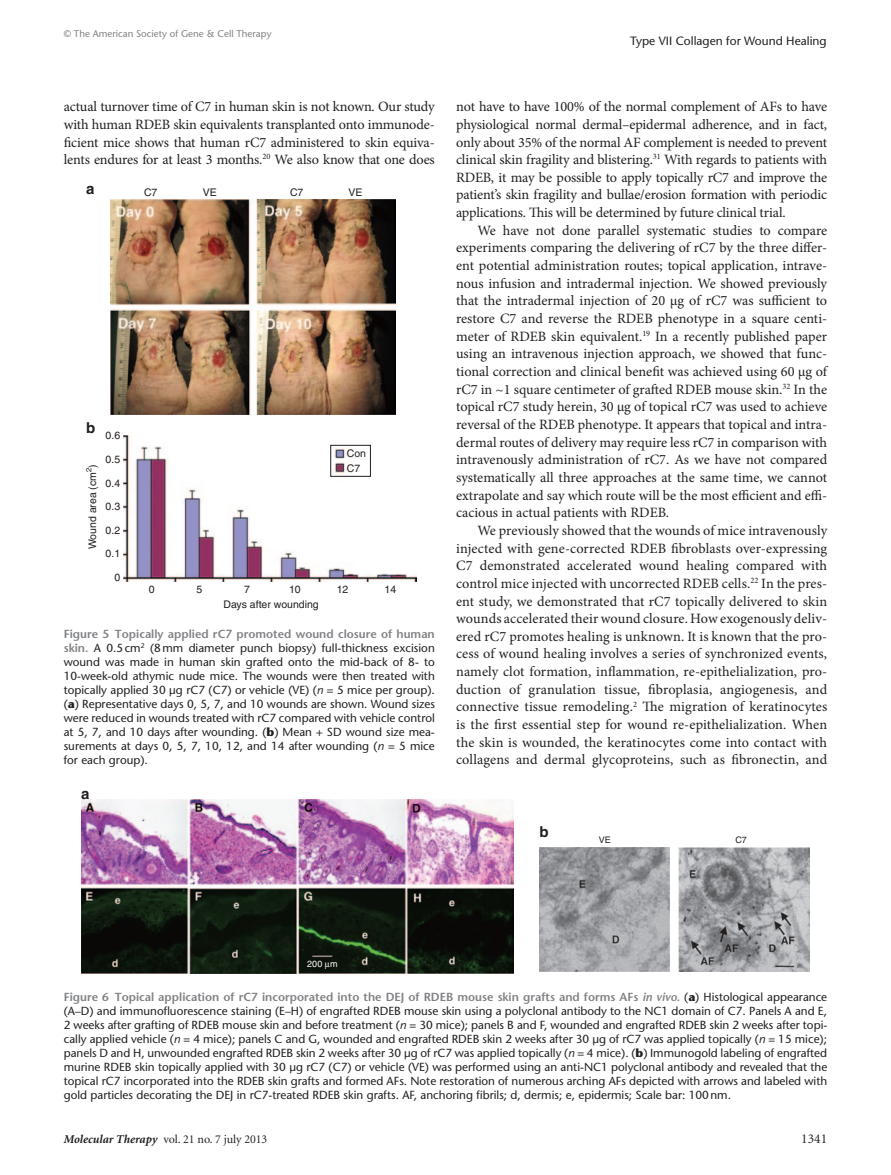
<style>
.page{position:relative;width:891px;height:1175px;background:#fff}
.page>*{position:absolute;margin:0;border:0;box-sizing:border-box;transform-origin:0 0}
.t1{font:700 15px "Helvetica";color:#231f20}
.t2{font:14.25px/17.7px "Minion Pro";letter-spacing:-.005em;color:#231f20;text-align:justify}
.t3{font:13.5px "Minion";color:#231f20}
.t4{font:12px "Minion";color:#231f20}
.t5{font:12px "Stone Sans";color:#231f20}
.t6{font:11.7px/14.1px "Stone Sans";color:#231f20;text-align:justify}
.t7{font:600 11.7px "ITC Stone Sans";color:#808285}
.t8{font:10.5px/15.9px "Helvetica";color:#231f20}
.t9{font:9.75px "Stone Sans";color:#808285}
.t10{font:9px "Helvetica";color:#fff}
.t11{font:9px "Helvetica";color:#231f20}
.s1{font-family:"ITC Stone Sans";font-weight:600;color:#808285}
.s2{font-style:italic}
.s3{font-weight:700}
.s4{font-family:"Stone Sans";font-style:italic}
.s5{font-family:"Stone Sans";font-weight:400;color:#231f20}
.s6{font-family:"Stone Sans";font-weight:700;color:#231f20}
.s7{font-weight:700;font-style:italic}
</style>
<div class="page">
<img style="left:110px;top:200px;width:286px;height:215px">
<img style="left:124px;top:435px;width:292px;height:147px">
<div style="left:330px;top:445px;width:41px;height:32px;border:1px solid #231f20"></div>
<img style="left:81px;top:799px;width:433px;height:174px">
<img style="left:539px;top:848px;width:271px;height:123px">
<svg style="left:325px;top:962px;width:5px;height:7px"></svg>
<p class="t9" style="left:64px;top:28px;width:209px">© The American Society of Gene &amp; Cell Therapy</p>
<p class="t5" style="left:630px;top:34px;width:198px">Type VII Collagen for Wound Healing</p>
<p class="t2" style="left:64px;top:98px;width:373px">actual turnover time of C7 in human skin is not known. Our study with human RDEB skin equivalents transplanted onto immunode&shy;ficient mice shows that human rC7 administered to skin equiva&shy;lents endures for at least 3 months.<sup>20</sup> We also know that one does</p>
<p class="t2" style="left:456px;top:98px;width:373px">not have to have 100% of the normal complement of AFs to have physiological normal dermal–epidermal adherence, and in fact, only about 35% of the normal AF complement is needed to prevent clinical skin fragility and blistering.<sup>31</sup> With regards to patients with RDEB, it may be possible to apply topically rC7 and improve the patient’s skin fragility and bullae/erosion formation with periodic applications. This will be determined by future clinical trial.</p>
<p class="t2" style="left:456px;top:221px;width:373px;text-indent:21px">We have not done parallel systematic studies to compare experiments comparing the delivering of rC7 by the three differ&shy;ent potential administration routes; topical application, intrave&shy;nous infusion and intradermal injection. We showed previously that the intradermal injection of 20 µg of rC7 was sufficient to restore C7 and reverse the RDEB phenotype in a square centi&shy;meter of RDEB skin equivalent.<sup>19</sup> In a recently published paper using an intravenous injection approach, we showed that func&shy;tional correction and clinical benefit was achieved using 60 µg of rC7 in ~1 square centimeter of grafted RDEB mouse skin.<sup>32</sup> In the topical rC7 study herein, 30 µg of topical rC7 was used to achieve reversal of the RDEB phenotype. It appears that topical and intra&shy;dermal routes of delivery may require less rC7 in comparison with intravenously administration of rC7. As we have not compared systematically all three approaches at the same time, we cannot extrapolate and say which route will be the most efficient and effi&shy;cacious in actual patients with RDEB.</p>
<p class="t2" style="left:456px;top:521px;width:373px;text-indent:21px">We previously showed that the wounds of mice intravenously injected with gene-corrected RDEB fibroblasts over-expressing C7 demonstrated accelerated wound healing compared with control mice injected with uncorrected RDEB cells.<sup>22</sup> In the pres&shy;ent study, we demonstrated that rC7 topically delivered to skin wounds accelerated their wound closure. How exogenously deliv&shy;ered rC7 promotes healing is unknown. It is known that the pro&shy;cess of wound healing involves a series of synchronized events, namely clot formation, inflammation, re-epithelialization, pro&shy;duction of granulation tissue, fibroplasia, angiogenesis, and connective tissue remodeling.<sup>2</sup> The migration of keratinocytes is the first essential step for wound re-epithelialization. When the skin is wounded, the keratinocytes come into contact with collagens and dermal glycoproteins, such as fibronectin, and</p>
<p class="t1" style="left:86px;top:180px;width:10px">a</p>
<p class="t8" style="left:144px;top:184px;width:15px">C7</p>
<p class="t8" style="left:203px;top:184px;width:16px">VE</p>
<p class="t8" style="left:290px;top:184px;width:15px">C7</p>
<p class="t8" style="left:348px;top:184px;width:16px">VE</p>
<p class="t1" style="left:86px;top:418px;width:11px">b</p>
<p class="t8" style="left:106px;top:427px;width:16px">0.6</p>
<p class="t8" style="left:347px;top:446px;width:21px;line-height:14.5px">Con<br>C7</p>
<p class="t8" style="left:106px;top:451px;width:16px">0.5</p>
<p class="t8" style="left:84px;top:549px;width:86px;rotate:-90deg">Wound area (cm<sup>2</sup>)</p>
<p class="t8" style="left:106px;top:475px;width:16px">0.4</p>
<p class="t8" style="left:106px;top:498px;width:16px">0.3</p>
<p class="t8" style="left:106px;top:522px;width:16px">0.2</p>
<p class="t8" style="left:106px;top:546px;width:16px">0.1</p>
<p class="t8" style="left:114px;top:569px;width:7px">0</p>
<p class="t8" style="left:149px;top:581px;width:7px">0</p>
<p class="t8" style="left:197px;top:581px;width:7px">5</p>
<p class="t8" style="left:244px;top:581px;width:7px">7</p>
<p class="t8" style="left:223px;top:581px;width:97px;text-indent:66px">10<br>Days after wounding</p>
<p class="t8" style="left:337px;top:581px;width:13px">12</p>
<p class="t8" style="left:385px;top:581px;width:13px">14</p>
<p class="t7" style="left:64px;top:626px;width:373px">Figure 5 Topically applied rC7 promoted wound closure of human</p>
<p class="t6" style="left:64px;top:640px;width:373px"><span class="s1">skin.</span> A 0.5cm<sup>2</sup> (8mm diameter punch biopsy) full-thickness excision wound was made in human skin grafted onto the mid-back of 8- to 10-week-old athymic nude mice. The wounds were then treated with topically applied 30 µg rC7 (C7) or vehicle (VE) (<span class="s2">n</span> = 5 mice per group). (<span class="s3">a</span>) Representative days 0, 5, 7, and 10 wounds are shown. Wound sizes were reduced in wounds treated with rC7 compared with vehicle control at 5, 7, and 10 days after wounding. (<span class="s3">b</span>) Mean + SD wound size mea&shy;surements at days 0, 5, 7, 10, 12, and 14 after wounding (<span class="s2">n</span> = 5 mice for each group).</p>
<p class="t1" style="left:81px;top:784px;width:10px">a</p>
<p class="t10" style="left:307px;top:958px;width:32px">200 m</p>
<p class="t1" style="left:539px;top:823px;width:11px">b</p>
<p class="t11" style="left:599px;top:835px;width:14px">VE</p>
<p class="t11" style="left:735px;top:835px;width:13px">C7</p>
<p class="t7" style="left:64px;top:989px;width:765px">Figure 6 Topical application of rC7 incorporated into the DEJ of RDEB mouse skin grafts and forms AFs <span class="s4">in vivo</span>. <span class="s5">(</span><span class="s6">a</span><span class="s5">) Histological appearance</span></p>
<p class="t6" style="left:64px;top:1003px;width:765px">(A–D) and immunofluorescence staining (E–H) of engrafted RDEB mouse skin using a polyclonal antibody to the NC1 domain of C7. Panels A and E, 2 weeks after grafting of RDEB mouse skin and before treatment (<span class="s2">n</span> = 30 mice); panels B and F, wounded and engrafted RDEB skin 2 weeks after topi&shy;cally applied vehicle (<span class="s2">n</span> = 4 mice); panels C and G, wounded and engrafted RDEB skin 2 weeks after 30 µg of rC7 was applied topically (<span class="s2">n</span> = 15 mice); panels D and H, unwounded engrafted RDEB skin 2 weeks after 30 µg of rC7 was applied topically (<span class="s2">n</span> = 4 mice). (<span class="s3">b</span>) Immunogold labeling of engrafted murine RDEB skin topically applied with 30 µg rC7 (C7) or vehicle (VE) was performed using an anti-NC1 polyclonal antibody and revealed that the topical rC7 incorporated into the RDEB skin grafts and formed AFs. Note restoration of numerous arching AFs depicted with arrows and labeled with gold particles decorating the DEJ in rC7-treated RDEB skin grafts. AF, anchoring fibrils; d, dermis; e, epidermis; Scale bar: 100nm.</p>
<p class="t4" style="left:64px;top:1133px;width:205px"><span class="s7">Molecular Therapy</span> vol. 21 no. 7 july 2013</p>
<p class="t3" style="left:801px;top:1132px;width:27px">1341</p>
</div>
